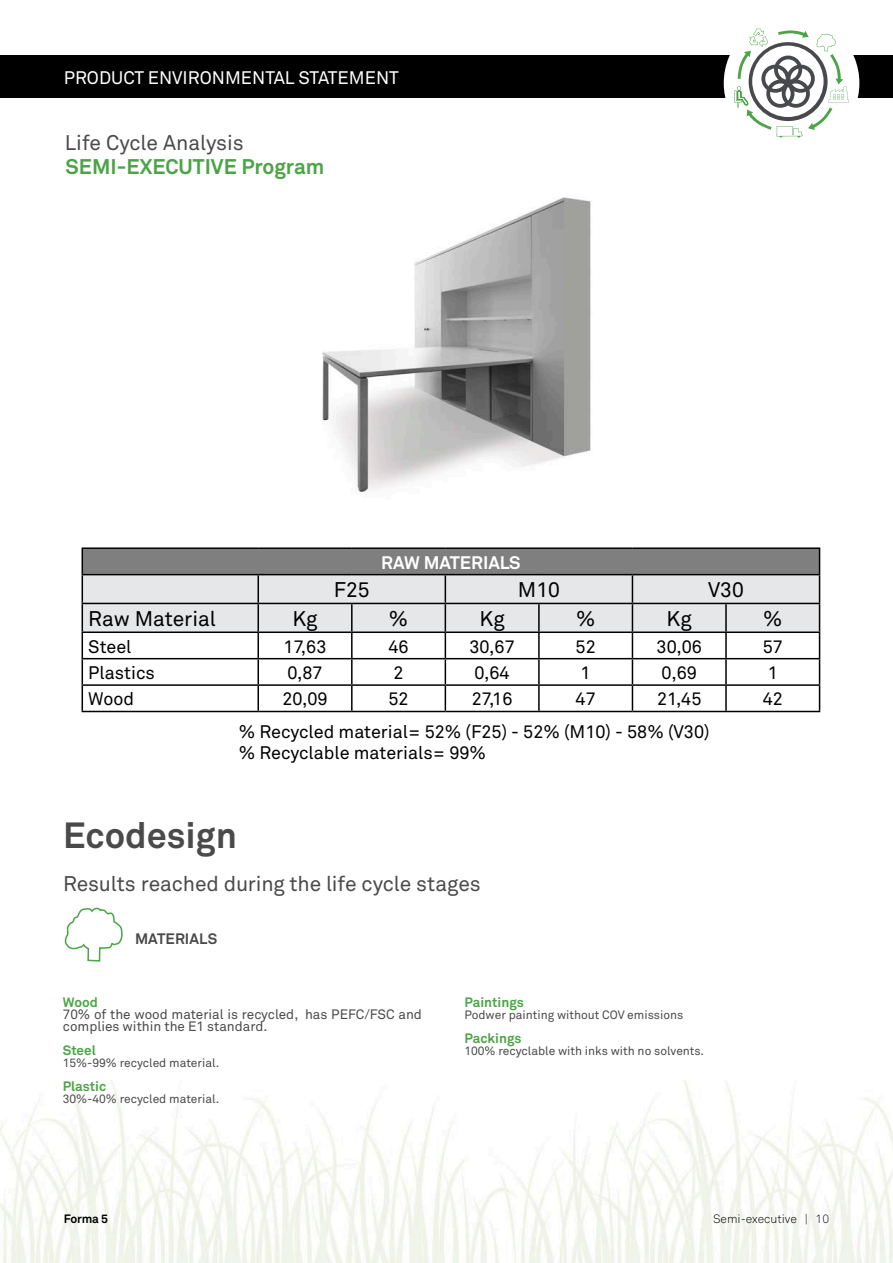
<style>
.page{position:relative;width:893px;height:1263px;background:#fff}
.page>*{position:absolute;margin:0;border:0;box-sizing:border-box;transform-origin:0 0}
.t1{font:700 36px "Akkurat";color:#4a4a4b}
.t2{font:21px "Akkurat";letter-spacing:-.005em;color:#4a4a4b}
.t3{font:21px "Akkurat";color:#000}
.t4{font:700 21px "Akkurat";color:#4ba446}
.t5{font:18px/21.6px "Akkurat";color:#000}
.t6{font:18px "Akkurat";color:#fff}
.t7{font:700 18px "Akkurat";color:#fff}
.t8{font:700 15px "Akkurat";letter-spacing:.005em;color:#4a4a4b}
.t9{font:13.5px/12px "Akkurat";color:#4a4a4b}
.t10{font:700 13.5px "Akkurat";color:#4ba446}
.t11{font:12px "Akkurat";color:#4a4a4b}
.t12{font:300 12px "Akkurat";color:#000}
.t13{font:700 12px "Akkurat";letter-spacing:-.02em;color:#000}
</style>
<div class="page">
<div style="left:0;top:55px;width:893px;height:43px;background:#000"></div>
<div style="left:724px;top:15px;width:135px;height:136px;background:#fff;border-radius:50%"></div>
<svg style="left:735px;top:29px;width:114px;height:109px"></svg>
<img style="left:322px;top:197px;width:269px;height:295px">
<img style="left:0;top:1080px;width:893px;height:183px">
<svg style="left:64px;top:907px;width:59px;height:55px"></svg>
<hr style="left:82px;top:711px;width:176px;height:1px;background:#000">
<hr style="left:258px;top:711px;width:94px;height:1px;background:#000">
<hr style="left:352px;top:711px;width:93px;height:1px;background:#000">
<hr style="left:445px;top:711px;width:94px;height:1px;background:#000">
<hr style="left:539px;top:711px;width:93px;height:1px;background:#000">
<hr style="left:632px;top:711px;width:94px;height:1px;background:#000">
<hr style="left:726px;top:711px;width:94px;height:1px;background:#000">
<svg style="left:82px;top:549px;width:738px;height:162px"></svg>
<hr style="left:82px;top:547px;width:176px;height:2px;background:#000">
<hr style="left:258px;top:547px;width:94px;height:2px;background:#000">
<hr style="left:352px;top:547px;width:93px;height:2px;background:#000">
<hr style="left:445px;top:547px;width:94px;height:2px;background:#000">
<hr style="left:539px;top:547px;width:93px;height:2px;background:#000">
<hr style="left:632px;top:547px;width:94px;height:2px;background:#000">
<hr style="left:726px;top:547px;width:94px;height:2px;background:#000">
<hr style="left:82px;top:574px;width:176px;height:1px;background:#000">
<hr style="left:258px;top:574px;width:94px;height:1px;background:#000">
<hr style="left:352px;top:574px;width:93px;height:1px;background:#000">
<hr style="left:445px;top:574px;width:94px;height:1px;background:#000">
<hr style="left:539px;top:574px;width:93px;height:1px;background:#000">
<hr style="left:632px;top:574px;width:94px;height:1px;background:#000">
<hr style="left:726px;top:574px;width:94px;height:1px;background:#000">
<p class="t6" style="left:64px;top:66px;width:337px">PRODUCT ENVIRONMENTAL STATEMENT</p>
<p class="t2" style="left:65px;top:129px;width:180px">Life Cycle Analysis</p>
<p class="t4" style="left:66px;top:153px;width:260px">SEMI-EXECUTIVE Program</p>
<p class="t7" style="left:381px;top:551px;width:141px">RAW MATERIALS</p>
<p class="t3" style="left:334px;top:577px;width:37px">F25</p>
<p class="t3" style="left:518px;top:577px;width:43px">M10</p>
<p class="t3" style="left:708px;top:577px;width:37px">V30</p>
<p class="t3" style="left:88px;top:606px;width:129px">Raw Material</p>
<p class="t3" style="left:292px;top:606px;width:27px">Kg</p>
<p class="t3" style="left:389px;top:606px;width:21px">%</p>
<p class="t3" style="left:479px;top:606px;width:27px">Kg</p>
<p class="t3" style="left:576px;top:606px;width:21px">%</p>
<p class="t3" style="left:667px;top:606px;width:27px">Kg</p>
<p class="t3" style="left:763px;top:606px;width:21px">%</p>
<p class="t5" style="left:88px;top:635px;width:45px">Steel</p>
<p class="t5" style="left:284px;top:635px;width:44px">17,63</p>
<p class="t5" style="left:388px;top:635px;width:22px">46</p>
<p class="t5" style="left:469px;top:635px;width:47px">30,67</p>
<p class="t5" style="left:576px;top:635px;width:22px">52</p>
<p class="t5" style="left:657px;top:635px;width:47px">30,06</p>
<p class="t5" style="left:763px;top:635px;width:22px">57</p>
<p class="t5" style="left:88px;top:662px;width:68px">Plastics</p>
<p class="t5" style="left:287px;top:662px;width:37px">0,87</p>
<p class="t5" style="left:394px;top:662px;width:12px">2</p>
<p class="t5" style="left:475px;top:662px;width:37px">0,64</p>
<p class="t5" style="left:581px;top:662px;width:12px">1</p>
<p class="t5" style="left:662px;top:662px;width:37px">0,69</p>
<p class="t5" style="left:768px;top:662px;width:12px">1</p>
<p class="t5" style="left:88px;top:688px;width:48px">Wood</p>
<p class="t5" style="left:282px;top:688px;width:47px">20,09</p>
<p class="t5" style="left:388px;top:688px;width:22px">52</p>
<p class="t5" style="left:472px;top:688px;width:42px">27,16</p>
<p class="t5" style="left:576px;top:688px;width:22px">47</p>
<p class="t5" style="left:657px;top:688px;width:46px">21,45</p>
<p class="t5" style="left:763px;top:688px;width:22px">42</p>
<p class="t5" style="left:239px;top:720px;width:472px">% Recycled material= 52% (F25) - 52% (M10) - 58% (V30) % Recyclable materials= 99%</p>
<h1 class="t1" style="left:63px;top:813px;width:175px">Ecodesign</h1>
<p class="t2" style="left:63px;top:871px;width:419px">Results reached during the life cycle stages</p>
<p class="t8" style="left:135px;top:929px;width:84px">MATERIALS</p>
<p class="t10" style="left:63px;top:994px;width:37px">Wood</p>
<p class="t9" style="left:63px;top:1008px;width:361px">70% of the wood material is recycled, has PEFC/FSC and complies within the E1 standard.</p>
<p class="t10" style="left:63px;top:1042px;width:34px">Steel</p>
<p class="t11" style="left:63px;top:1055px;width:158px">15%-99% recycled material.</p>
<p class="t10" style="left:63px;top:1078px;width:45px">Plastic</p>
<p class="t11" style="left:63px;top:1091px;width:158px">30%-40% recycled material.</p>
<p class="t13" style="left:64px;top:1211px;width:46px">Forma 5</p>
<p class="t10" style="left:464px;top:994px;width:61px">Paintings</p>
<p class="t11" style="left:464px;top:1007px;width:220px">Podwer painting without COV emissions</p>
<p class="t10" style="left:464px;top:1030px;width:59px">Packings</p>
<p class="t11" style="left:464px;top:1043px;width:241px">100% recyclable with inks with no solvents.</p>
<p class="t12" style="left:713px;top:1211px;width:118px">Semi-executive | 10</p>
</div>
